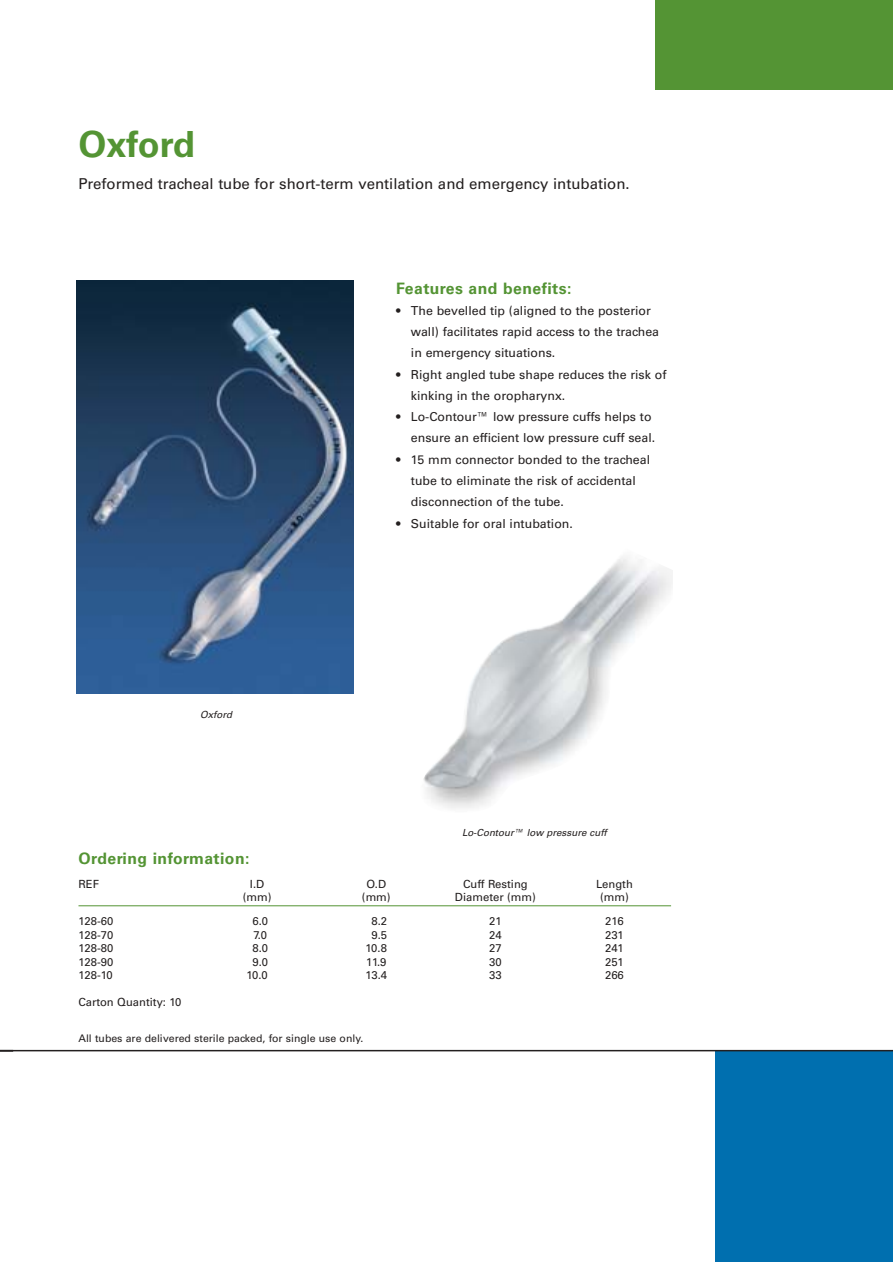
<style>
.page{position:relative;width:893px;height:1262px;background:#fff}
.page>*{position:absolute;margin:0;border:0;box-sizing:border-box;transform-origin:0 0}
.t1{font:700 36px "Univers";color:#549434}
.t2{font:700 15.75px "Univers";letter-spacing:.03em;color:#549434}
.t3{font:15px "Univers";color:#231f1f}
.t4{font:12.3px/21.3px "Univers";color:#231f1f}
.t5{font:11.25px "Univers";color:#231f1f}
.t6{font:10.5px "Univers";color:#231f1f}
.t7{font:italic 9.75px "Univers";color:#231f1f}
</style>
<div class="page">
<div style="left:655px;top:0;width:237px;height:89px;background:#549434"></div>
<div style="left:715px;top:1050px;width:177px;height:211px;background:#006faf"></div>
<hr style="left:0;top:1049px;width:892px;height:2px;background:#231f1f">
<svg style="left:0;top:1049px;width:13px;height:1px"></svg>
<img style="left:77px;top:281px;width:276px;height:413px">
<img style="left:423px;top:557px;width:249px;height:252px">
<hr style="left:78px;top:905px;width:593px;height:1px;background:#549434">
<h1 class="t1" style="left:78px;top:131px;width:118px">Oxford</h1>
<p class="t3" style="left:78px;top:178px;width:552px">Preformed tracheal tube for short-term ventilation and emergency intubation.</p>
<p class="t7" style="left:200px;top:710px;width:33px">Oxford</p>
<p class="t2" style="left:396px;top:282px;width:177px">Features and benefits:</p>
<p class="t4" style="left:411px;top:301px;width:250px;text-indent:-15px">• The bevelled tip (aligned to the posterior wall) facilitates rapid access to the trachea in emergency situations.</p>
<p class="t4" style="left:411px;top:365px;width:257px;text-indent:-15px">• Right angled tube shape reduces the risk of kinking in the oropharynx.</p>
<p class="t4" style="left:396px;top:407px;width:261px;text-align:right">• Lo-Contour™ low pressure cuffs helps to ensure an efficient low pressure cuff seal.</p>
<p class="t4" style="left:411px;top:450px;width:241px;text-indent:-15px">• 15 mm connector bonded to the tracheal tube to eliminate the risk of accidental disconnection of the tube.</p>
<p class="t4" style="left:396px;top:513px;width:178px">• Suitable for oral intubation.</p>
<p class="t7" style="left:462px;top:829px;width:146px">Lo-Contour™ low pressure cuff</p>
<p class="t2" style="left:78px;top:852px;width:172px">Ordering information:</p>
<p class="t5" style="left:78px;top:879px;width:22px">REF</p>
<p class="t5" style="left:250px;top:879px;width:16px">I.D</p>
<p class="t5" style="left:366px;top:879px;width:21px">O.D</p>
<p class="t5" style="left:463px;top:879px;width:66px">Cuff Resting</p>
<p class="t5" style="left:596px;top:879px;width:38px">Length</p>
<p class="t5" style="left:243px;top:893px;width:30px">(mm)</p>
<p class="t5" style="left:362px;top:893px;width:30px">(mm)</p>
<p class="t5" style="left:455px;top:893px;width:82px">Diameter (mm)</p>
<p class="t5" style="left:600px;top:893px;width:30px">(mm)</p>
<p class="t5" style="left:78px;top:917px;width:36px">128-60</p>
<p class="t5" style="left:252px;top:917px;width:17px">6.0</p>
<p class="t5" style="left:371px;top:917px;width:17px">8.2</p>
<p class="t5" style="left:489px;top:917px;width:14px">21</p>
<p class="t5" style="left:605px;top:917px;width:20px">216</p>
<p class="t5" style="left:78px;top:930px;width:36px">128-70</p>
<p class="t5" style="left:253px;top:930px;width:15px">7.0</p>
<p class="t5" style="left:371px;top:930px;width:17px">9.5</p>
<p class="t5" style="left:489px;top:930px;width:14px">24</p>
<p class="t5" style="left:605px;top:930px;width:20px">231</p>
<p class="t5" style="left:78px;top:944px;width:36px">128-80</p>
<p class="t5" style="left:252px;top:944px;width:17px">8.0</p>
<p class="t5" style="left:365px;top:944px;width:23px">10.8</p>
<p class="t5" style="left:489px;top:944px;width:14px">27</p>
<p class="t5" style="left:605px;top:944px;width:20px">241</p>
<p class="t5" style="left:78px;top:957px;width:36px">128-90</p>
<p class="t5" style="left:252px;top:957px;width:17px">9.0</p>
<p class="t5" style="left:366px;top:957px;width:22px">11.9</p>
<p class="t5" style="left:489px;top:957px;width:14px">30</p>
<p class="t5" style="left:605px;top:957px;width:20px">251</p>
<p class="t5" style="left:78px;top:971px;width:36px">128-10</p>
<p class="t5" style="left:246px;top:971px;width:23px">10.0</p>
<p class="t5" style="left:365px;top:971px;width:23px">13.4</p>
<p class="t5" style="left:489px;top:971px;width:14px">33</p>
<p class="t5" style="left:605px;top:971px;width:20px">266</p>
<p class="t5" style="left:78px;top:998px;width:104px">Carton Quantity: 10</p>
<p class="t6" style="left:78px;top:1034px;width:286px">All tubes are delivered sterile packed, for single use only.</p>
</div>
